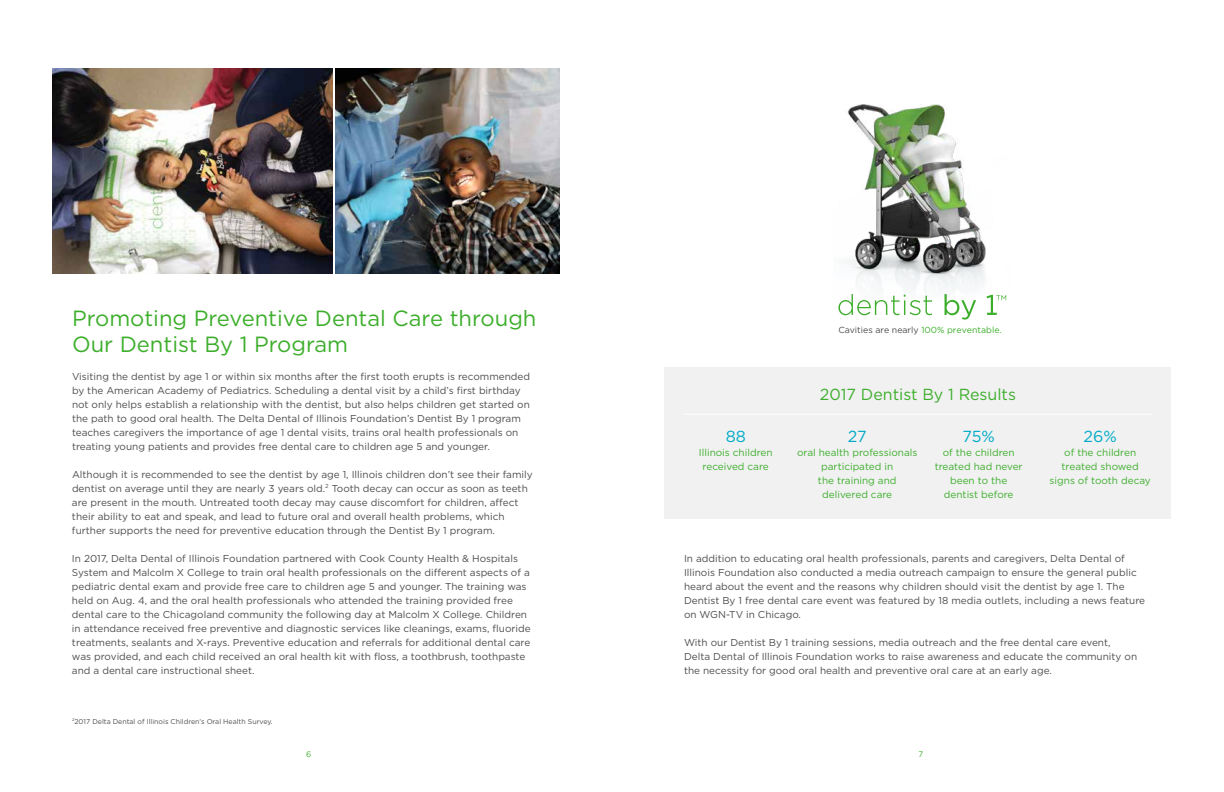
<style>
.page{position:relative;width:1224px;height:792px;background:#fff}
.page>*{position:absolute;margin:0;border:0;box-sizing:border-box;transform-origin:0 0}
.t1{font:22px/26px "Gotham";color:#3dae2b}
.t2{font:16px "Gotham";color:#3dae2b}
.t3{font:16px "Gotham";letter-spacing:-.005em;color:#00abc7}
.t4{font:10px/14px "Gotham";color:#4d4d4f}
.t5{font:10px/14px "Gotham";color:#3dae2b;text-align:center}
.t6{font:8.8px "Gotham";color:#4d4d4f}
.t7{font:8px "Gotham";color:#3dae2b}
.t8{font:7px "Gotham";color:#4d4d4f}
.s1{color:#3dae2b}
</style>
<div class="page">
<div style="left:665px;top:367px;width:506px;height:151px;background:#f1f1f2"></div>
<img style="left:838px;top:104px;width:169px;height:216px">
<img style="left:53px;top:68px;width:280px;height:206px">
<img style="left:336px;top:68px;width:223px;height:206px">
<hr style="left:684px;top:414px;width:468px;height:1px;background:#fff">
<h1 class="t1" style="left:72px;top:305px;width:466px">Promoting Preventive Dental Care through<br>Our Dentist By 1 Program</h1>
<p class="t4" style="left:72px;top:369px;width:460px">Visiting the dentist by age 1 or within six months after the first tooth erupts is recommended by the American Academy of Pediatrics. Scheduling a dental visit by a child’s first birthday not only helps establish a relationship with the dentist, but also helps children get started on the path to good oral health. The Delta Dental of Illinois Foundation’s Dentist By 1 program teaches caregivers the importance of age 1 dental visits, trains oral health professionals on treating young patients and provides free dental care to children age 5 and younger.</p>
<p class="t4" style="left:72px;top:467px;width:462px">Although it is recommended to see the dentist by age 1, Illinois children don’t see their family dentist on average until they are nearly 3 years old.<sup>2</sup> Tooth decay can occur as soon as teeth are present in the mouth. Untreated tooth decay may cause discomfort for children, affect their ability to eat and speak, and lead to future oral and overall health problems, which further supports the need for preventive education through the Dentist By 1 program.</p>
<p class="t4" style="left:72px;top:551px;width:460px">In 2017, Delta Dental of Illinois Foundation partnered with Cook County Health &amp; Hospitals System and Malcolm X College to train oral health professionals on the different aspects of a pediatric dental exam and provide free care to children age 5 and younger. The training was held on Aug. 4, and the oral health professionals who attended the training provided free dental care to the Chicagoland community the following day at Malcolm X College. Children in attendance received free preventive and diagnostic services like cleanings, exams, fl uoride treatments, sealants and X-rays. Preventive education and referrals for additional dental care was provided, and each child received an oral health kit with floss, a toothbrush, toothpaste and a dental care instructional sheet.</p>
<p class="t8" style="left:72px;top:717px;width:202px"><sup>2</sup>2017 Delta Dental of Illinois Children’s Oral Health Survey.</p>
<p class="t6" style="left:838px;top:325px;width:165px">Cavities are nearly <span class="s1">100% preventable.</span></p>
<h2 class="t3" style="left:726px;top:426px;width:22px">88</h2>
<p class="t5" style="left:699px;top:445px;width:75px">Illinois children received care</p>
<h2 class="t2" style="left:820px;top:384px;width:198px">2017 Dentist By 1 Results</h2>
<h2 class="t3" style="left:848px;top:426px;width:20px">27</h2>
<p class="t5" style="left:797px;top:445px;width:122px">oral health professionals participated in<br>the training and delivered care</p>
<h2 class="t3" style="left:963px;top:426px;width:34px">75%</h2>
<p class="t5" style="left:935px;top:445px;width:89px">of the children treated had never been to the dentist before</p>
<h2 class="t3" style="left:1084px;top:426px;width:35px">26%</h2>
<p class="t5" style="left:1050px;top:445px;width:103px">of the children treated showed signs of tooth decay</p>
<p class="t4" style="left:684px;top:551px;width:463px">In addition to educating oral health professionals, parents and caregivers, Delta Dental of Illinois Foundation also conducted a media outreach campaign to ensure the general public heard about the event and the reasons why children should visit the dentist by age 1. The Dentist By 1 free dental care event was featured by 18 media outlets, including a news feature on WGN-TV in Chicago.</p>
<p class="t4" style="left:684px;top:635px;width:455px">With our Dentist By 1 training sessions, media outreach and the free dental care event,<br>Delta Dental of Illinois Foundation works to raise awareness and educate the community on the necessity for good oral health and preventive oral care at an early age.</p>
<p class="t7" style="left:306px;top:749px;width:7px">6</p>
<p class="t7" style="left:919px;top:749px;width:6px">7</p>
</div>
